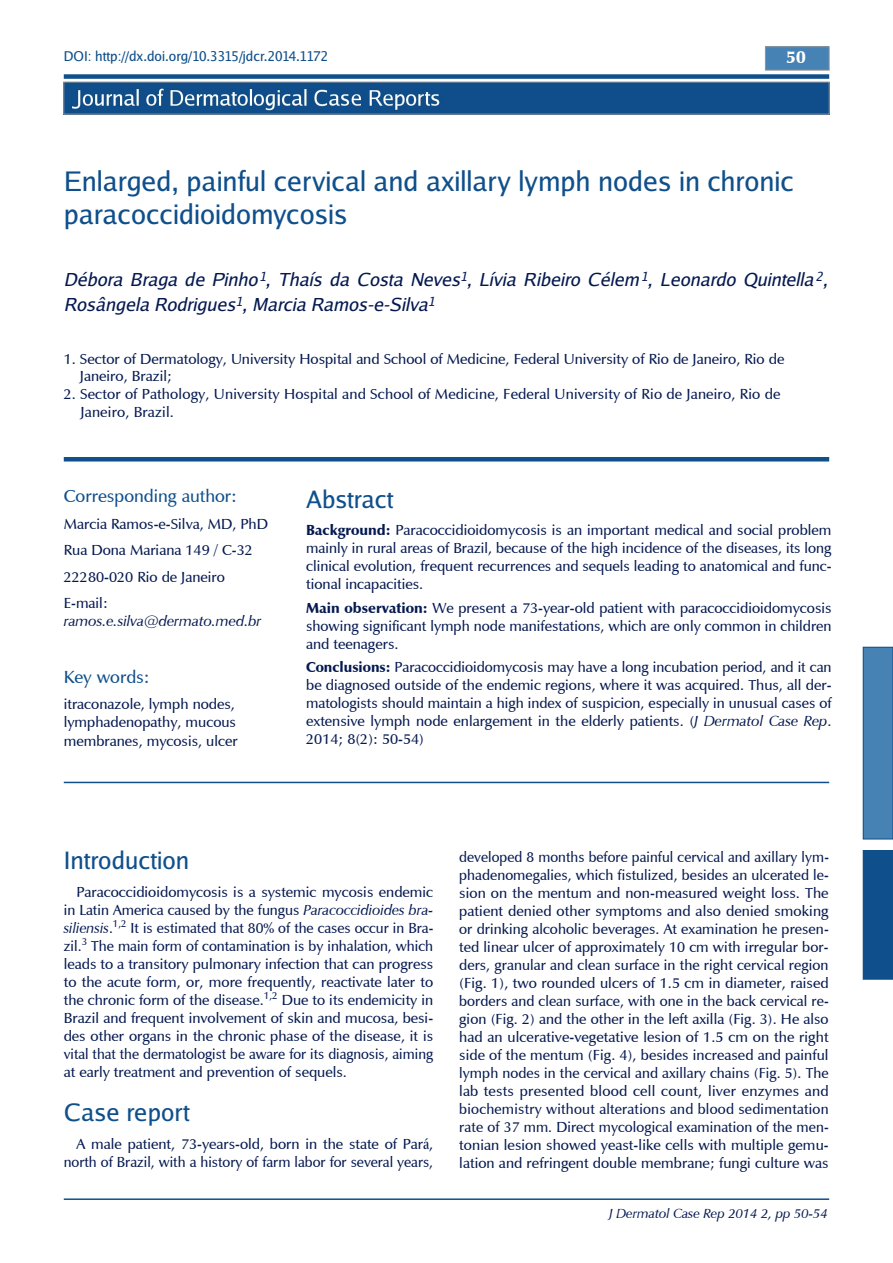
<style>
.page{position:relative;width:893px;height:1263px;background:#fff}
.page>*{position:absolute;margin:0;border:0;box-sizing:border-box;transform-origin:0 0}
.t1{font:27px/32.4px "Luxi Sans";color:#0f4f8b}
.t2{font:24px "Luxi Sans";color:#0f4f8b}
.t3{font:italic 18px/24.6px "Luxi Sans";color:#051950}
.t4{font:18px "Mg Open Cosmetica";color:#0f4f8b}
.t5{font:700 18px "Mg Open Cosmetica";color:#fff}
.t6{font:15px/18px "Mg Open Cosmetica";color:#051950}
.t7{font:15px/18px "Mg Open Cosmetica";color:#051950;text-align:justify;scale:.95 1}
.t8{font:italic 15px "Mg Open Cosmetica";color:#051950}
.t9{font:13.5px "Luxi Sans";color:#0f4f8b}
.t10{font:italic 13.5px "Mg Open Cosmetica";color:#051950}
.s1{font-weight:700}
.s2{font-style:italic}
.s3{font-family:"Luxi Serif";font-size:13.5px}
</style>
<div class="page">
<img style="left:66px;top:84px;width:761px;height:28px">
<div style="left:64px;top:82px;width:765px;height:32px;border:1px solid #969696"></div>
<hr style="left:64px;top:1198px;width:765px;height:2px;background:#0f4f8b">
<div style="left:863px;top:850px;width:30px;height:129px;background:#0f4f8b"></div>
<div style="left:863px;top:647px;width:30px;height:192px;background:#4682b4"></div>
<div style="left:863px;top:647px;width:30px;height:192px;border:1px solid #0f4f8b"></div>
<hr style="left:64px;top:457px;width:765px;height:4px;background:#0f4f8b">
<hr style="left:64px;top:782px;width:765px;height:1px;background:#0f4f8b">
<div style="left:64px;top:74px;width:765px;height:5px;background:#0f4f8b"></div>
<div style="left:765px;top:47px;width:64px;height:23px;background:#4682b4"></div>
<div style="left:765px;top:47px;width:64px;height:23px;border:1px solid #969696"></div>
<p class="t9" style="left:64px;top:52px;width:266px">DOI: http://dx.doi.org/10.3315/jdcr.2014.1172</p>
<p class="t5" style="left:786px;top:46px;width:21px">50</p>
<h1 class="t1" style="left:64px;top:168px;width:732px">Enlarged, painful cervical and axillary lymph nodes in chronic paracoccidioidomycosis</h1>
<p class="t3" style="left:64px;top:269px;width:765px">Débora Braga de Pinho<sup>1</sup>, Thaís da Costa Neves<sup>1</sup>, Lívia Ribeiro Célem <sup>1</sup>, Leonardo Quintella <sup>2</sup>,<br>Rosângela Rodrigues<sup>1</sup>, Marcia Ramos-e-Silva<sup>1</sup></p>
<p class="t6" style="left:80px;top:351px;width:706px;line-height:17.1px;text-indent:-16px">1. Sector of Dermatology, University Hospital and School of Medicine, Federal University of Rio de Janeiro, Rio de<br>Janeiro, Brazil;</p>
<p class="t6" style="left:81px;top:385px;width:701px;text-indent:-17px">2. Sector of Pathology, University Hospital and School of Medicine, Federal University of Rio de Janeiro, Rio de<br>Janeiro, Brazil.</p>
<p class="t4" style="left:64px;top:486px;width:175px">Corresponding author:</p>
<p class="t6" style="left:64px;top:511px;width:206px;line-height:26.5px">Marcia Ramos-e-Silva, MD, PhD<br>Rua Dona Mariana 149 / C-32<br>22280-020 Rio de Janeiro<br>E-mail:</p>
<p class="t8" style="left:64px;top:613px;width:199px">ramos.e.silva@dermato.med.br</p>
<p class="t4" style="left:64px;top:666px;width:87px">Key words:</p>
<p class="t6" style="left:64px;top:696px;width:175px">itraconazole, lymph nodes, lymphadenopathy, mucous membranes, mycosis, ulcer</p>
<h2 class="t2" style="left:306px;top:490px;width:89px">Abstract</h2>
<p class="t6" style="left:306px;top:521px;width:527px;text-align:justify"><span class="s1">Background:</span> Paracoccidioidomycosis is an important medical and social problem mainly in rural areas of Brazil, because of the high incidence of the diseases, its long clinical evolution, frequent recurrences and sequels leading to anatomical and func&shy;tional incapacities.</p>
<p class="t6" style="left:306px;top:599px;width:527px;text-align:justify"><span class="s1">Main observation:</span> We present a 73-year-old patient with paracoccidioidomycosis showing significant lymph node manifestations, which are only common in children and teenagers.</p>
<p class="t6" style="left:306px;top:658px;width:527px;text-align:justify"><span class="s1">Conclusions:</span> Paracoccidioidomycosis may have a long incubation period, and it can be diagnosed outside of the endemic regions, where it was acquired. Thus, all der&shy;matologists should maintain a high index of suspicion, especially in unusual cases of extensive lymph node enlargement in the elderly patients. (<span class="s2">J Dermatol Case Rep</span>.<br>2014; 8(2): 50-54)</p>
<h2 class="t2" style="left:64px;top:852px;width:127px">Introduction</h2>
<p class="t6" style="left:64px;top:883px;width:371px;text-align:justify;text-indent:13px">Paracoccidioidomycosis is a systemic mycosis endemic in Latin America caused by the fungus <span class="s2">Paracoccidioides bra&shy;siliensis</span>.<sup>1,2</sup> It is estimated that 80% of the cases occur in Bra&shy;zil.<sup>3</sup> The main form of contamination is by inhalation, which leads to a transitory pulmonary infection that can progress to the acute form, or, more frequently, reactivate later to the chronic form of the disease.<sup>1,2</sup> Due to its endemicity in Brazil and frequent involvement of skin and mucosa, besi&shy;des other organs in the chronic phase of the disease, it is vital that the dermatologist be aware for its diagnosis, aiming at early treatment and prevention of sequels.</p>
<h2 class="t2" style="left:64px;top:1104px;width:127px">Case report</h2>
<p class="t6" style="left:64px;top:1135px;width:371px;text-align:right">A male patient, 73-years-old, born in the state of Par<span class="s3">á</span>, north of Brazil, with a history of farm labor for several years,</p>
<p class="t7" style="left:459px;top:848px;width:391px">developed 8 months before painful cervical and axillary lym&shy;phadenomegalies, which fistulized, besides an ulcerated le&shy;sion on the mentum and non-measured weight loss. The patient denied other symptoms and also denied smoking or drinking alcoholic beverages. At examination he presen&shy;ted linear ulcer of approximately 10 cm with irregular bor&shy;ders, granular and clean surface in the right cervical region (Fig. 1), two rounded ulcers of 1.5 cm in diameter, raised borders and clean surface, with one in the back cervical re&shy;gion (Fig. 2) and the other in the left axilla (Fig. 3). He also had an ulcerative-vegetative lesion of 1.5 cm on the right side of the mentum (Fig. 4), besides increased and painful lymph nodes in the cervical and axillary chains (Fig. 5). The lab tests presented blood cell count, liver enzymes and biochemistry without alterations and blood sedimentation rate of 37 mm. Direct mycological examination of the men&shy;tonian lesion showed yeast-like cells with multiple gemu&shy;lation and refringent double membrane; fungi culture was</p>
<p class="t10" style="left:609px;top:1205px;width:220px">J Dermatol Case Rep 2014 2, pp 50-54</p>
</div>
